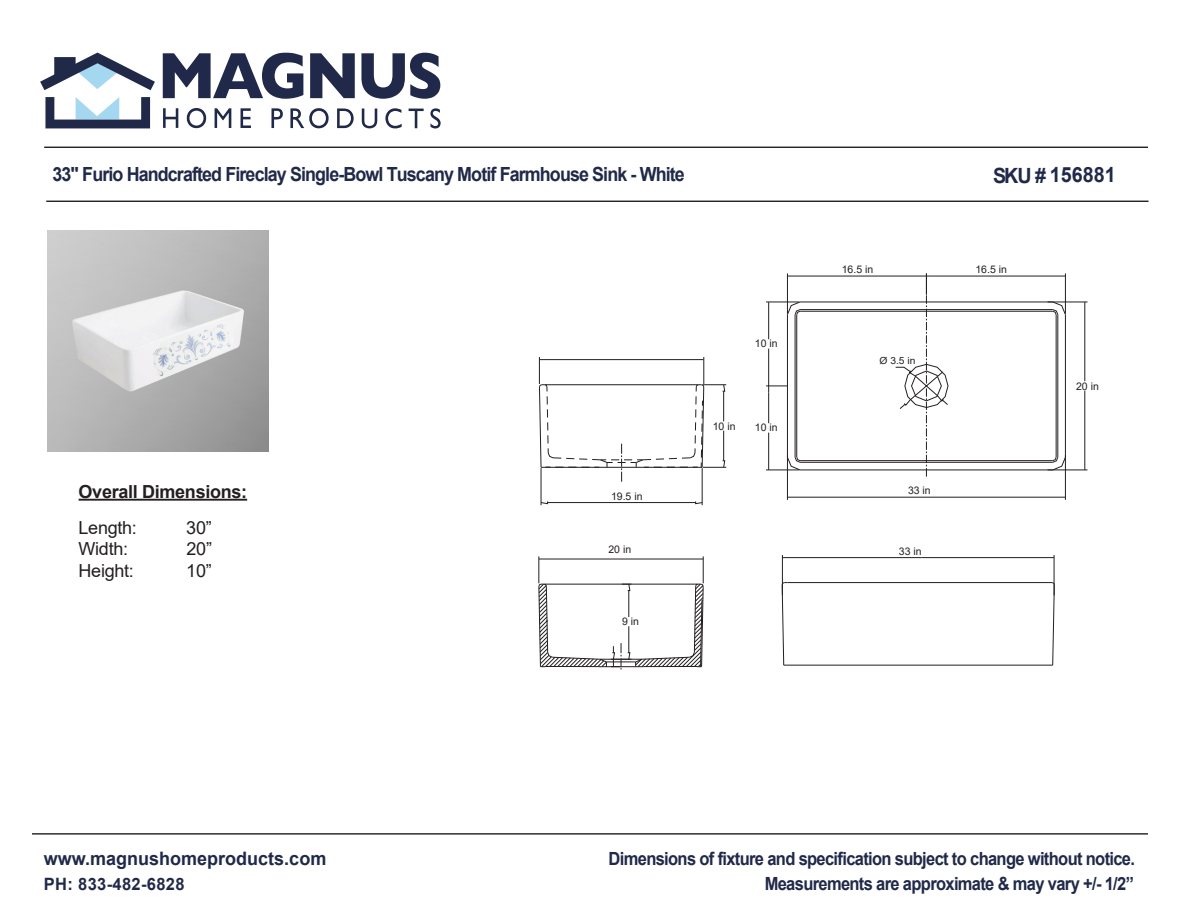
<style>
.page{position:relative;width:1188px;height:918px;background:#fff}
.page>*{position:absolute;margin:0;border:0;box-sizing:border-box;transform-origin:0 0}
.t1{font:700 21px "Arial";color:#212949;scale:.94 1}
.t2{font:700 19.5px "Arial";letter-spacing:-.05em;color:#212949;scale:.92 1}
.t3{font:700 18.6px "Arial";color:#212949}
.t4{font:700 18.15px/24.6px "Arial";letter-spacing:-.04em;color:#212949;text-align:right;scale:.91 1}
.t5{font:18px "Arial";letter-spacing:-.015em;color:#231f20}
.t6{font:700 18px "Arial";letter-spacing:-.015em;color:#231f20}
.t7{font:700 16.95px "Arial";letter-spacing:.02em;color:#212949}
.t8{font:10.5px "Arial";color:#231f20}
.t9{font:9.75px "Arial";color:#231f20;scale:1.05 1}
</style>
<div class="page">
<hr style="left:44px;top:147px;width:1104px;height:1px;background:#252525">
<hr style="left:46px;top:201px;width:1103px;height:1px;background:#252525">
<hr style="left:32px;top:833px;width:1116px;height:2px;background:#252525">
<svg style="left:40px;top:53px;width:115px;height:37px"></svg>
<svg style="left:45px;top:97px;width:105px;height:31px"></svg>
<svg style="left:163px;top:53px;width:140px;height:46px"></svg>
<svg style="left:310px;top:53px;width:45px;height:45px"></svg>
<svg style="left:361px;top:53px;width:79px;height:46px"></svg>
<svg style="left:163px;top:108px;width:15px;height:20px"></svg>
<svg style="left:187px;top:108px;width:19px;height:20px"></svg>
<svg style="left:215px;top:108px;width:16px;height:20px"></svg>
<svg style="left:241px;top:108px;width:10px;height:20px"></svg>
<svg style="left:271px;top:108px;width:12px;height:20px"></svg>
<svg style="left:290px;top:108px;width:39px;height:20px"></svg>
<svg style="left:337px;top:108px;width:17px;height:20px"></svg>
<svg style="left:362px;top:109px;width:15px;height:19px"></svg>
<svg style="left:385px;top:108px;width:17px;height:20px"></svg>
<svg style="left:409px;top:109px;width:15px;height:19px"></svg>
<svg style="left:430px;top:108px;width:11px;height:21px"></svg>
<hr style="left:79px;top:499px;width:168px;height:2px;background:#231f20">
<img style="left:47px;top:230px;width:222px;height:222px">
<hr style="left:800px;top:302px;width:253px;height:1px;background:#231f20">
<hr style="left:800px;top:309px;width:253px;height:1px;background:#231f20">
<hr style="left:800px;top:311px;width:253px;height:1px;background:#231f20">
<svg style="left:1052px;top:301px;width:14px;height:14px"></svg>
<svg style="left:787px;top:301px;width:14px;height:14px"></svg>
<hr style="left:1065px;top:315px;width:1px;height:142px;background:#231f20">
<hr style="left:1058px;top:315px;width:1px;height:142px;background:#231f20">
<hr style="left:1056px;top:315px;width:1px;height:142px;background:#231f20">
<hr style="left:800px;top:470px;width:253px;height:1px;background:#231f20">
<hr style="left:800px;top:462px;width:253px;height:1px;background:#231f20">
<hr style="left:800px;top:460px;width:253px;height:1px;background:#231f20">
<svg style="left:788px;top:457px;width:13px;height:13px"></svg>
<svg style="left:1052px;top:457px;width:13px;height:13px"></svg>
<hr style="left:787px;top:315px;width:1px;height:142px;background:#231f20">
<hr style="left:795px;top:315px;width:1px;height:142px;background:#231f20">
<hr style="left:796px;top:315px;width:1px;height:142px;background:#231f20">
<hr style="left:787px;top:455px;width:1px;height:45px;background:#231f20">
<hr style="left:1065px;top:455px;width:1px;height:45px;background:#231f20">
<hr style="left:788px;top:497px;width:277px;height:1px;background:#231f20">
<hr style="left:1048px;top:302px;width:39px;height:1px;background:#231f20">
<hr style="left:1048px;top:470px;width:39px;height:1px;background:#231f20">
<hr style="left:1085px;top:302px;width:1px;height:79px;background:#231f20">
<hr style="left:1085px;top:391px;width:1px;height:79px;background:#231f20">
<hr style="left:766px;top:470px;width:33px;height:1px;background:#231f20">
<hr style="left:768px;top:393px;width:1px;height:30px;background:#231f20">
<hr style="left:768px;top:433px;width:1px;height:37px;background:#231f20">
<hr style="left:766px;top:302px;width:33px;height:1px;background:#231f20">
<hr style="left:768px;top:349px;width:1px;height:44px;background:#231f20">
<hr style="left:768px;top:302px;width:1px;height:37px;background:#231f20">
<hr style="left:787px;top:273px;width:1px;height:41px;background:#231f20">
<hr style="left:787px;top:276px;width:146px;height:1px;background:#231f20">
<svg style="left:895px;top:273px;width:53px;height:204px"></svg>
<hr style="left:1065px;top:273px;width:1px;height:41px;background:#231f20">
<hr style="left:933px;top:276px;width:132px;height:1px;background:#231f20">
<svg style="left:766px;top:386px;width:21px;height:1px"></svg>
<svg style="left:538px;top:556px;width:166px;height:113px"></svg>
<hr style="left:541px;top:468px;width:1px;height:37px;background:#231f20">
<hr style="left:702px;top:468px;width:1px;height:37px;background:#231f20">
<hr style="left:548px;top:502px;width:148px;height:1px;background:#231f20">
<svg style="left:541px;top:501px;width:7px;height:3px"></svg>
<svg style="left:695px;top:501px;width:8px;height:3px"></svg>
<svg style="left:539px;top:357px;width:187px;height:125px"></svg>
<hr style="left:784px;top:665px;width:269px;height:1px;background:#231f20">
<svg style="left:781px;top:582px;width:7px;height:84px"></svg>
<svg style="left:1049px;top:582px;width:6px;height:84px"></svg>
<hr style="left:788px;top:582px;width:261px;height:1px;background:#231f20">
<hr style="left:782px;top:555px;width:1px;height:40px;background:#231f20">
<hr style="left:1054px;top:555px;width:1px;height:40px;background:#231f20">
<hr style="left:922px;top:557px;width:132px;height:1px;background:#231f20">
<hr style="left:782px;top:557px;width:140px;height:1px;background:#231f20">
<p class="t2" style="left:52px;top:160px;width:689px">33" Furio Handcrafted Fireclay Single-Bowl Tuscany Motif Farmhouse Sink - White</p>
<p class="t8" style="left:755px;top:336px;width:24px">10 in</p>
<p class="t8" style="left:713px;top:419px;width:24px">10 in</p>
<p class="t8" style="left:755px;top:420px;width:24px">10 in</p>
<p class="t1" style="left:993px;top:160px;width:132px">SKU # 156881</p>
<p class="t8" style="left:842px;top:262px;width:33px">16.5 in</p>
<p class="t8" style="left:975px;top:262px;width:33px">16.5 in</p>
<p class="t9" style="left:880px;top:354px;width:36px">Ø 3.5 in</p>
<p class="t8" style="left:1076px;top:379px;width:24px">20 in</p>
<p class="t6" style="left:79px;top:479px;width:170px">Overall Dimensions:</p>
<p class="t5" style="left:79px;top:515px;width:60px">Length:</p>
<p class="t5" style="left:186px;top:515px;width:27px">30”</p>
<p class="t5" style="left:79px;top:537px;width:51px">Width:</p>
<p class="t5" style="left:187px;top:537px;width:27px">20”</p>
<p class="t5" style="left:79px;top:558px;width:57px">Height:</p>
<p class="t5" style="left:186px;top:558px;width:27px">10”</p>
<p class="t3" style="left:44px;top:846px;width:284px">www.magnushomeproducts.com</p>
<p class="t7" style="left:44px;top:872px;width:142px">PH: 833-482-6828</p>
<p class="t8" style="left:611px;top:489px;width:33px">19.5 in</p>
<p class="t8" style="left:908px;top:483px;width:24px">33 in</p>
<p class="t8" style="left:608px;top:542px;width:24px">20 in</p>
<p class="t8" style="left:899px;top:544px;width:24px">33 in</p>
<p class="t8" style="left:622px;top:614px;width:18px">9 in</p>
<p class="t4" style="left:609px;top:847px;width:580px">Dimensions of fixture and specification subject to change without notice.<br>Measurements are approximate &amp; may vary +/- 1/2”</p>
</div>
